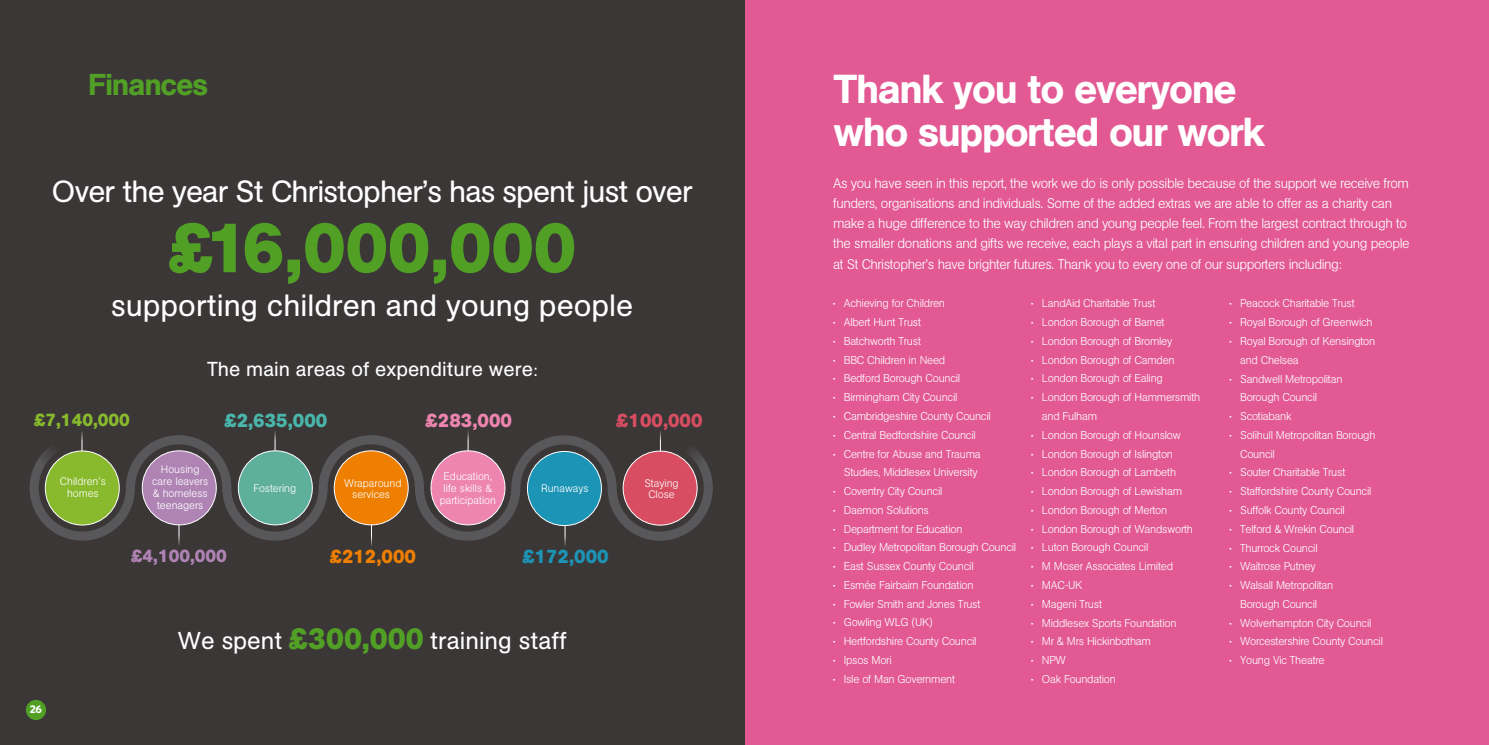
<style>
.page{position:relative;width:1489px;height:745px;background:#fff}
.page>*{position:absolute;margin:0;border:0;box-sizing:border-box;transform-origin:0 0}
.t1{font:700 70px "AG Book BQ";color:#51a025}
.t2{font:500 40px/42.5px "AG Book BQ";letter-spacing:-.02em;color:#fff}
.t3{font:30.38px "AG Book BQ";letter-spacing:-.03em;color:#fff}
.t4{font:30.38px "AG Book BQ";color:#fff}
.t5{font:500 29.88px "AG Book BQ";letter-spacing:-.02em;color:#51a025}
.t6{font:24.12px "AG Book BQ";color:#fff}
.t7{font:20px "AG Book BQ";color:#fff}
.t8{font:700 19px "AG Book BQ";color:#4ab7ab}
.t9{font:700 19px "AG Book BQ";color:#ee7f00}
.t10{font:700 19px "AG Book BQ";color:#ed85b0}
.t11{font:700 19px "AG Book BQ";color:#1c94b5}
.t12{font:700 19px "AG Book BQ";color:#d84d62}
.t13{font:700 17.75px "AG Book BQ";color:#89ba2d}
.t14{font:700 17.75px "AG Book BQ";color:#af84b5}
.t15{font:300 13.75px/20px "AG Book BQ";letter-spacing:-.03em;color:#fff}
.t16{font:300 11.25px/18.8px "AG Book BQ";letter-spacing:-.02em;color:#fff}
.t17{font:700 11.12px "Whitney";color:#fff}
.t18{font:300 10.88px/11.8px "AG Book BQ";color:#fff;text-align:center}
.s1{font-size:17.5px}
.s2{font-weight:700;font-size:29.62px;color:#51a025}
</style>
<div class="page">
<div style="left:743px;top:0;width:745px;height:744px;background:#e25993"></div>
<div style="left:0;top:0;width:744px;height:744px;background:#3b3737"></div>
<div style="left:26px;top:699px;width:20px;height:20px;background:#51a025;border-radius:50%"></div>
<svg style="left:29px;top:431px;width:683px;height:114px"></svg>
<div style="left:623px;top:451px;width:74px;height:74px;background:#d84d62;border-radius:50%"></div>
<svg style="left:651px;top:431px;width:62px;height:65px"></svg>
<h3 class="t5" style="left:89px;top:66px;width:121px">Finances</h3>
<h3 class="t3" style="left:52px;top:174px;width:642px">Over the year St Christopher’s has spent just over</h3>
<h1 class="t1" style="left:168px;top:206px;width:409px">£16,000,000</h1>
<h3 class="t4" style="left:111px;top:288px;width:523px">supporting children and young people</h3>
<h3 class="t7" style="left:207px;top:357px;width:332px">The main areas of expenditure were<span class="s1">:</span></h3>
<h3 class="t13" style="left:34px;top:408px;width:97px">£7,140,000</h3>
<p class="t18" style="left:60px;top:475px;width:47px">Children’s homes</p>
<p class="t18" style="left:152px;top:463px;width:58px">Housing care leavers &amp; homeless teenagers</p>
<h3 class="t8" style="left:224px;top:408px;width:104px">£2,635,000</h3>
<h3 class="t10" style="left:425px;top:408px;width:88px">£283,000</h3>
<h3 class="t12" style="left:616px;top:408px;width:88px">£100,000</h3>
<p class="t18" style="left:439px;top:470px;width:58px">Education, life skills &amp; participation</p>
<p class="t18" style="left:253px;top:482px;width:44px">Fostering</p>
<p class="t18" style="left:344px;top:476px;width:59px">Wraparound services</p>
<p class="t18" style="left:644px;top:476px;width:36px">Staying<br>Close</p>
<p class="t18" style="left:541px;top:482px;width:49px">Runaways</p>
<h3 class="t14" style="left:131px;top:545px;width:97px">£4,100,000</h3>
<h3 class="t9" style="left:330px;top:545px;width:88px">£212,000</h3>
<h3 class="t11" style="left:522px;top:545px;width:88px">£172,000</h3>
<p class="t17" style="left:30px;top:702px;width:14px">26</p>
<h3 class="t6" style="left:178px;top:626px;width:390px">We spent <span class="s2">£300,000</span> training staff</h3>
<h2 class="t2" style="left:833px;top:68px;width:432px">Thank you to everyone who supported our work</h2>
<p class="t15" style="left:833px;top:173px;width:578px">As you have seen in this report, the work we do is only possible because of the support we receive from funders, organisations and individuals. Some of the added extras we are able to offer as a charity can make a huge difference to the way children and young people feel. From the largest contract through to the smaller donations and gifts we receive, each plays a vital part in ensuring children and young people at St Christopher’s have brighter futures. Thank you to every one of our supporters including:</p>
<p class="t16" style="left:833px;top:294px;width:113px">• Achieving for Children</p>
<p class="t16" style="left:833px;top:312px;width:89px">• Albert Hunt Trust</p>
<p class="t16" style="left:833px;top:331px;width:89px">• Batchworth Trust</p>
<p class="t16" style="left:833px;top:350px;width:114px">• BBC Children in Need</p>
<p class="t16" style="left:833px;top:369px;width:129px">• Bedford Borough Council</p>
<p class="t16" style="left:833px;top:387px;width:126px">• Birmingham City Council</p>
<p class="t16" style="left:833px;top:406px;width:159px">• Cambridgeshire County Council</p>
<p class="t16" style="left:833px;top:425px;width:144px">• Central Bedfordshire Council</p>
<p class="t16" style="left:833px;top:444px;width:149px;text-align:right">• Centre for Abuse and Trauma<br>Studies, Middlesex University</p>
<p class="t16" style="left:833px;top:481px;width:111px">• Coventry City Council</p>
<p class="t16" style="left:833px;top:500px;width:97px">• Daemon Solutions</p>
<p class="t16" style="left:833px;top:519px;width:131px">• Department for Education</p>
<p class="t16" style="left:833px;top:537px;width:185px">• Dudley Metropolitan Borough Council</p>
<p class="t16" style="left:833px;top:556px;width:142px">• East Sussex County Council</p>
<p class="t16" style="left:833px;top:575px;width:142px">• Esmée Fairbairn Foundation</p>
<p class="t16" style="left:833px;top:594px;width:149px">• Fowler Smith and Jones Trust</p>
<p class="t16" style="left:833px;top:612px;width:101px">• Gowling WLG (UK)</p>
<p class="t16" style="left:833px;top:631px;width:145px">• Hertfordshire County Council</p>
<p class="t16" style="left:833px;top:650px;width:60px">• Ipsos Mori</p>
<p class="t16" style="left:833px;top:669px;width:123px">• Isle of Man Government</p>
<p class="t16" style="left:1031px;top:294px;width:126px">• LandAid Charitable Trust</p>
<p class="t16" style="left:1031px;top:312px;width:135px">• London Borough of Barnet</p>
<p class="t16" style="left:1031px;top:331px;width:142px">• London Borough of Bromley</p>
<p class="t16" style="left:1031px;top:350px;width:145px">• London Borough of Camden</p>
<p class="t16" style="left:1031px;top:369px;width:133px">• London Borough of Ealing</p>
<p class="t16" style="left:1041px;top:387px;width:160px;text-indent:-11px">• London Borough of Hammersmith and Fulham</p>
<p class="t16" style="left:1031px;top:425px;width:151px">• London Borough of Hounslow</p>
<p class="t16" style="left:1031px;top:444px;width:143px">• London Borough of Islington</p>
<p class="t16" style="left:1031px;top:462px;width:146px">• London Borough of Lambeth</p>
<p class="t16" style="left:1031px;top:481px;width:152px">• London Borough of Lewisham</p>
<p class="t16" style="left:1031px;top:500px;width:137px">• London Borough of Merton</p>
<p class="t16" style="left:1031px;top:519px;width:163px">• London Borough of Wandsworth</p>
<p class="t16" style="left:1031px;top:537px;width:119px">• Luton Borough Council</p>
<p class="t16" style="left:1031px;top:556px;width:143px">• M Moser Associates Limited</p>
<p class="t16" style="left:1031px;top:575px;width:52px">• MAC-UK</p>
<p class="t16" style="left:1031px;top:594px;width:72px">• Mageni Trust</p>
<p class="t16" style="left:1031px;top:612px;width:147px">• Middlesex Sports Foundation</p>
<p class="t16" style="left:1031px;top:631px;width:121px">• Mr &amp; Mrs Hickinbotham</p>
<p class="t16" style="left:1031px;top:650px;width:36px">• NPW</p>
<p class="t16" style="left:1031px;top:669px;width:86px">• Oak Foundation</p>
<p class="t16" style="left:1229px;top:294px;width:127px">• Peacock Charitable Trust</p>
<p class="t16" style="left:1229px;top:312px;width:145px">• Royal Borough of Greenwich</p>
<p class="t16" style="left:1239px;top:331px;width:137px;text-indent:-11px">• Royal Borough of Kensington and Chelsea</p>
<p class="t16" style="left:1239px;top:369px;width:104px;text-indent:-11px">• Sandwell Metropolitan<br>Borough Council</p>
<p class="t16" style="left:1229px;top:406px;width:64px">• Scotiabank</p>
<p class="t16" style="left:1239px;top:425px;width:137px;text-indent:-11px">• Solihull Metropolitan Borough<br>Council</p>
<p class="t16" style="left:1229px;top:462px;width:117px">• Souter Charitable Trust</p>
<p class="t16" style="left:1229px;top:481px;width:143px">• Staffordshire County Council</p>
<p class="t16" style="left:1229px;top:500px;width:117px">• Suffolk County Council</p>
<p class="t16" style="left:1229px;top:519px;width:126px">• Telford &amp; Wrekin Council</p>
<p class="t16" style="left:1229px;top:537px;width:90px">• Thurrock Council</p>
<p class="t16" style="left:1229px;top:556px;width:88px">• Waitrose Putney</p>
<p class="t16" style="left:1229px;top:575px;width:105px;text-align:center">• Walsall Metropolitan<br>Borough Council</p>
<p class="t16" style="left:1229px;top:613px;width:143px">• Wolverhampton City Council</p>
<p class="t16" style="left:1229px;top:631px;width:155px">• Worcestershire County Council</p>
<p class="t16" style="left:1229px;top:650px;width:97px">• Young Vic Theatre</p>
</div>
